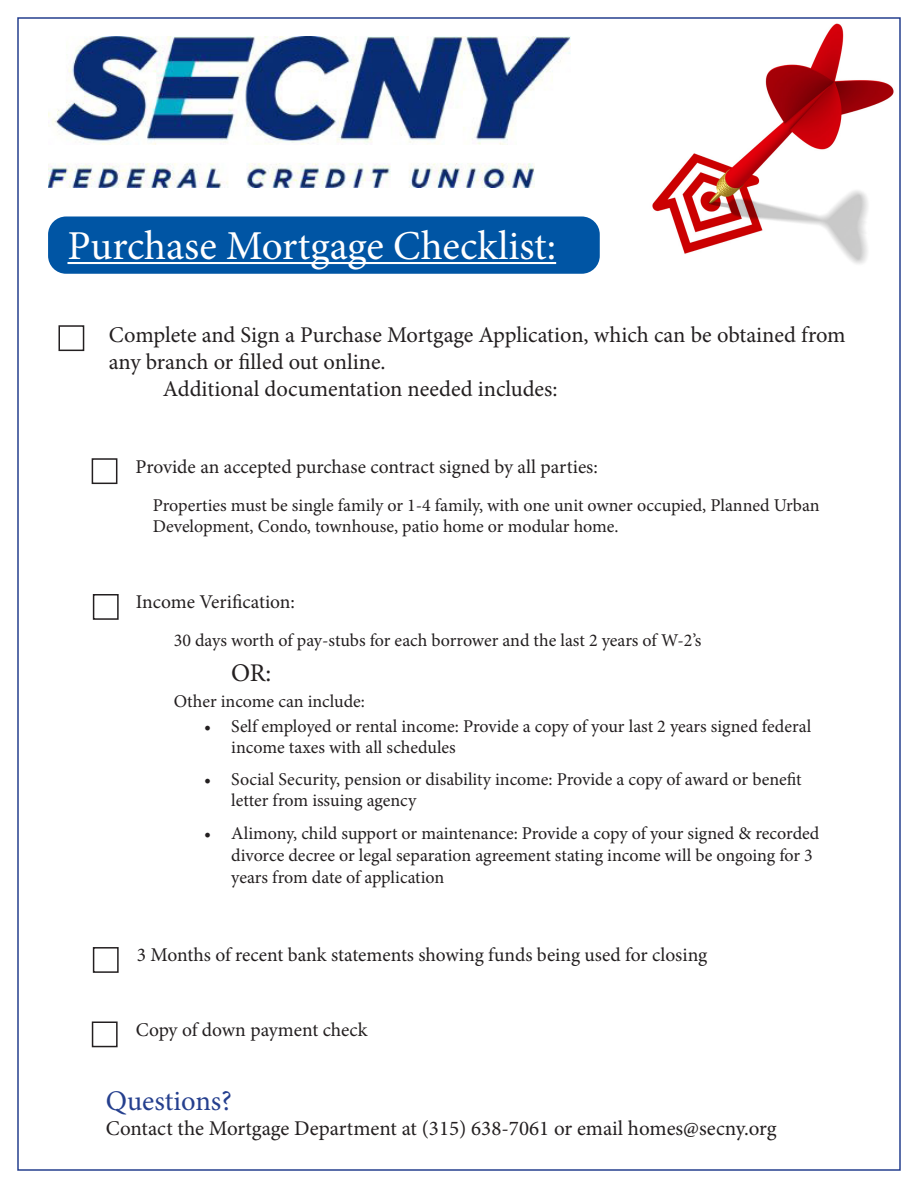
<style>
.page{position:relative;width:918px;height:1188px;background:#fff}
.page>*{position:absolute;margin:0;border:0;box-sizing:border-box;transform-origin:0 0}
.t1{font:41.1px "Minion Pro";letter-spacing:-.005em;color:#fff}
.t2{font:28.5px "Minion Pro";color:#253f8e}
.t3{font:25.5px "Minion Pro";color:#231f20}
.t4{font:22.5px/27px "Minion Pro";color:#231f20}
.t5{font:21px "Minion Pro";color:#231f20}
.t6{font:19.5px "Minion Pro";color:#231f20}
.t7{font:18px/21.6px "Minion Pro";letter-spacing:-.005em;color:#231f20}
</style>
<div class="page">
<div style="left:48px;top:217px;width:552px;height:57px;background:#0055a4;border-radius:18px"></div>
<img style="left:652px;top:23px;width:242px;height:241px">
<hr style="left:68px;top:262px;width:488px;height:2px;background:#fff">
<div style="left:92px;top:458px;width:25px;height:26px;border:2px solid #231f20"></div>
<div style="left:93px;top:594px;width:26px;height:26px;border:2px solid #231f20"></div>
<div style="left:93px;top:947px;width:26px;height:26px;border:2px solid #231f20"></div>
<div style="left:92px;top:1022px;width:26px;height:25px;border:2px solid #231f20"></div>
<div style="left:58px;top:325px;width:26px;height:26px;border:2px solid #231f20"></div>
<img style="left:48px;top:37px;width:522px;height:150px">
<p class="t1" style="left:68px;top:218px;width:490px">Purchase Mortgage Checklist:</p>
<p class="t4" style="left:109px;top:321px;width:738px">Complete and Sign a Purchase Mortgage Application, which can be obtained from any branch or filled out online.</p>
<p class="t4" style="left:163px;top:375px;width:396px">Additional documentation needed includes:</p>
<p class="t6" style="left:136px;top:454px;width:464px">Provide an accepted purchase contract signed by all parties:</p>
<p class="t7" style="left:153px;top:494px;width:669px">Properties must be single family or 1-4 family, with one unit owner occupied, Planned Urban<br>Development, Condo, townhouse, patio home or modular home.</p>
<p class="t6" style="left:136px;top:589px;width:161px">Income Verification:</p>
<p class="t7" style="left:174px;top:629px;width:529px">30 days worth of pay-stubs for each borrower and the last 2 years of W-2’s</p>
<p class="t3" style="left:231px;top:656px;width:42px">OR:</p>
<p class="t7" style="left:174px;top:691px;width:193px">Other income can include:</p>
<p class="t7" style="left:231px;top:715px;width:581px;text-indent:-27px">• Self employed or rental income: Provide a copy of your last 2 years signed federal income taxes with all schedules</p>
<p class="t7" style="left:231px;top:768px;width:572px;text-indent:-27px">• Social Security, pension or disability income: Provide a copy of award or benefit letter from issuing agency</p>
<p class="t7" style="left:231px;top:823px;width:590px;text-indent:-27px">• Alimony, child support or maintenance: Provide a copy of your signed &amp; recorded divorce decree or legal separation agreement stating income will be ongoing for 3 years from date of application</p>
<p class="t6" style="left:137px;top:942px;width:572px">3 Months of recent bank statements showing funds being used for closing</p>
<p class="t6" style="left:136px;top:1016px;width:233px">Copy of down payment check</p>
<p class="t2" style="left:106px;top:1082px;width:128px">Questions?</p>
<p class="t5" style="left:106px;top:1114px;width:672px">Contact the Mortgage Department at (315) 638-7061 or email homes@secny.org</p>
</div>
